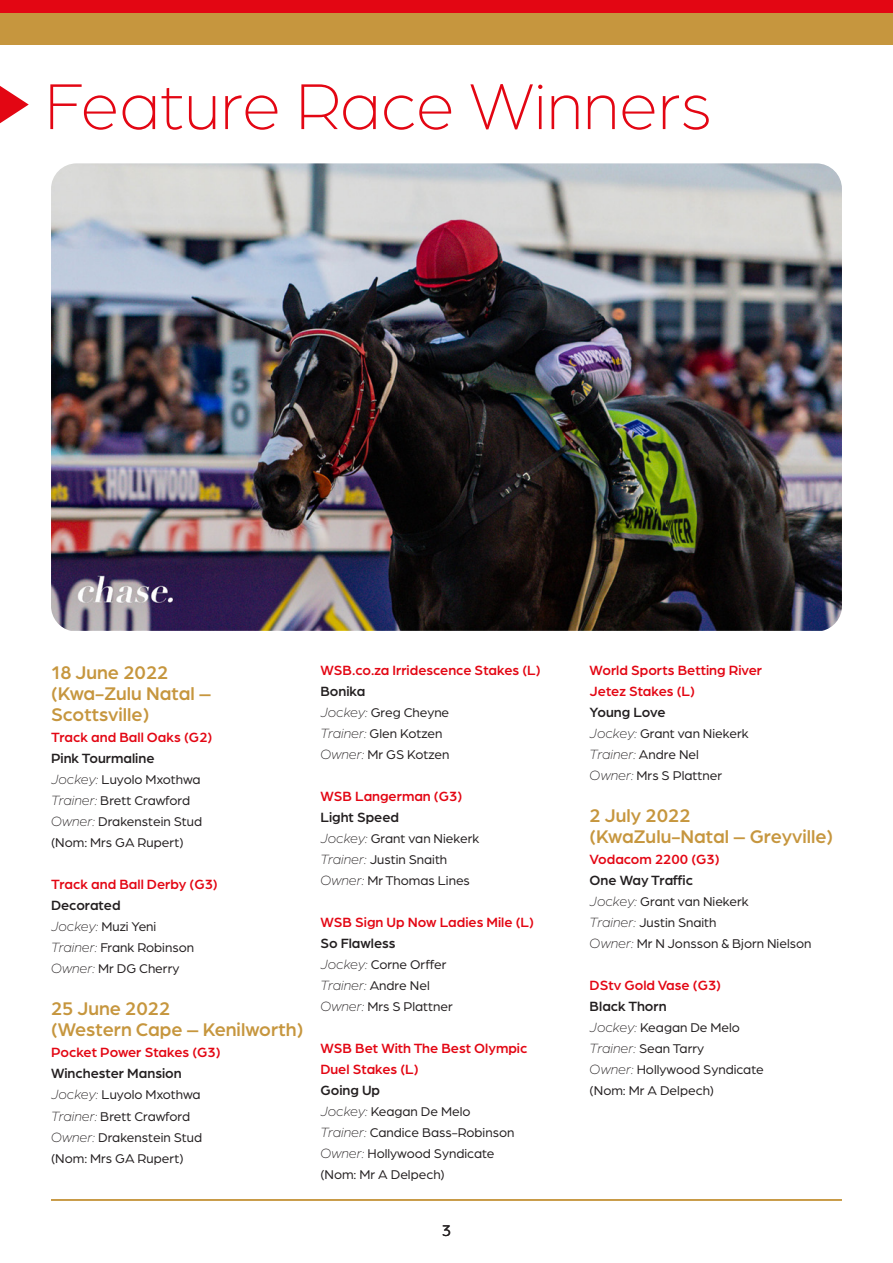
<style>
.page{position:relative;width:893px;height:1263px;background:#fff}
.page>*{position:absolute;margin:0;border:0;box-sizing:border-box;transform-origin:0 0}
.t1{font:300 69px "Arboria";color:#e30613}
.t2{font:500 19.5px/21px "Arboria";color:#c6963e}
.t3{font:16.5px "Arboria";color:#231f20}
.t4{font:500 14.25px/21px "Arboria";color:#e30613}
.t5{font:500 14.25px "Arboria";color:#231f20}
.t6{font:italic 300 14.25px "Arboria";color:#231f20}
.t7{font:13.5px/21px "Arboria";color:#231f20}
.s1{font-weight:300;font-style:italic;font-size:14.25px}
.s2{font-weight:400;font-style:normal;font-size:13.5px}
</style>
<div class="page">
<hr style="left:51px;top:1199px;width:791px;height:2px;background:#c6963e">
<div style="left:0;top:0;width:893px;height:45px;background:#c6963e"></div>
<div style="left:0;top:0;width:893px;height:13px;background:#e30613"></div>
<svg style="left:0;top:86px;width:29px;height:37px"></svg>
<img style="left:51px;top:163px;width:791px;height:468px">
<p class="t1" style="left:45px;top:63px;width:669px">Feature Race Winners</p>
<p class="t2" style="left:51px;top:661px;width:119px">18 June 2022</p>
<p class="t2" style="left:51px;top:682px;width:162px">(Kwa-Zulu Natal –<br>Scottsville)</p>
<p class="t4" style="left:51px;top:726px;width:163px">Track and Ball Oaks (G2)</p>
<p class="t5" style="left:51px;top:749px;width:105px">Pink Tourmaline</p>
<p class="t7" style="left:51px;top:769px;width:151px"><span class="s1">Jockey:</span> Luyolo Mxothwa</p>
<p class="t7" style="left:51px;top:790px;width:141px"><span class="s1">Trainer:</span> Brett Crawford</p>
<p class="t7" style="left:51px;top:811px;width:153px"><span class="s1">Owner:</span> Drakenstein Stud (Nom: Mrs GA Rupert)</p>
<p class="t4" style="left:51px;top:873px;width:168px">Track and Ball Derby (G3)</p>
<p class="t5" style="left:51px;top:896px;width:71px">Decorated</p>
<p class="t7" style="left:51px;top:916px;width:107px"><span class="s1">Jockey:</span> Muzi Yeni</p>
<p class="t7" style="left:51px;top:937px;width:145px"><span class="s1">Trainer:</span> Frank Robinson</p>
<p class="t7" style="left:51px;top:958px;width:130px"><span class="s1">Owner:</span> Mr DG Cherry</p>
<p class="t2" style="left:51px;top:997px;width:121px">25 June 2022</p>
<p class="t2" style="left:51px;top:1018px;width:254px">(Western Cape – Kenilworth)</p>
<p class="t4" style="left:51px;top:1041px;width:171px">Pocket Power Stakes (G3)</p>
<p class="t5" style="left:51px;top:1064px;width:132px">Winchester Mansion</p>
<p class="t7" style="left:51px;top:1084px;width:151px"><span class="s1">Jockey:</span> Luyolo Mxothwa</p>
<p class="t7" style="left:51px;top:1105px;width:141px"><span class="s1">Trainer:</span> Brett Crawford</p>
<p class="t7" style="left:51px;top:1126px;width:153px"><span class="s1">Owner:</span> Drakenstein Stud (Nom: Mrs GA Rupert)</p>
<p class="t4" style="left:320px;top:659px;width:222px">WSB.co.za Irridescence Stakes (L)</p>
<p class="t5" style="left:320px;top:682px;width:47px">Bonika</p>
<p class="t7" style="left:320px;top:701px;width:130px"><span class="s1">Jockey:</span> Greg Cheyne</p>
<p class="t7" style="left:320px;top:722px;width:124px"><span class="s1">Trainer:</span> Glen Kotzen</p>
<p class="t7" style="left:320px;top:743px;width:131px"><span class="s1">Owner:</span> Mr GS Kotzen</p>
<p class="t4" style="left:320px;top:785px;width:143px">WSB Langerman (G3)</p>
<p class="t5" style="left:320px;top:808px;width:80px">Light Speed</p>
<p class="t7" style="left:320px;top:827px;width:161px"><span class="s1">Jockey:</span> Grant van Niekerk</p>
<p class="t7" style="left:320px;top:848px;width:128px"><span class="s1">Trainer:</span> Justin Snaith</p>
<p class="t7" style="left:320px;top:869px;width:151px"><span class="s1">Owner:</span> Mr Thomas Lines</p>
<p class="t4" style="left:320px;top:911px;width:215px">WSB Sign Up Now Ladies Mile (L)</p>
<p class="t5" style="left:320px;top:934px;width:77px">So Flawless</p>
<p class="t7" style="left:320px;top:953px;width:128px"><span class="s1">Jockey:</span> Corne Orffer</p>
<p class="t6" style="left:320px;top:976px;width:111px">Trainer: <span class="s2">Andre Nel</span></p>
<p class="t7" style="left:320px;top:995px;width:134px"><span class="s1">Owner:</span> Mrs S Plattner</p>
<p class="t4" style="left:320px;top:1037px;width:208px">WSB Bet With The Best Olympic<br>Duel Stakes (L)</p>
<p class="t5" style="left:320px;top:1081px;width:61px">Going Up</p>
<p class="t7" style="left:320px;top:1100px;width:152px"><span class="s1">Jockey:</span> Keagan De Melo</p>
<p class="t7" style="left:320px;top:1121px;width:196px"><span class="s1">Trainer:</span> Candice Bass-Robinson</p>
<p class="t7" style="left:320px;top:1142px;width:176px"><span class="s1">Owner:</span> Hollywood Syndicate (Nom: Mr A Delpech)</p>
<p class="t3" style="left:442px;top:1219px;width:11px">3</p>
<p class="t4" style="left:590px;top:659px;width:174px">World Sports Betting River<br>Jetez Stakes (L)</p>
<p class="t5" style="left:590px;top:703px;width:77px">Young Love</p>
<p class="t7" style="left:590px;top:722px;width:161px"><span class="s1">Jockey:</span> Grant van Niekerk</p>
<p class="t6" style="left:590px;top:745px;width:111px">Trainer: <span class="s2">Andre Nel</span></p>
<p class="t7" style="left:590px;top:764px;width:134px"><span class="s1">Owner:</span> Mrs S Plattner</p>
<p class="t2" style="left:590px;top:804px;width:102px">2 July 2022</p>
<p class="t2" style="left:590px;top:825px;width:245px">(KwaZulu-Natal – Greyville)</p>
<p class="t4" style="left:590px;top:848px;width:132px">Vodacom 2200 (G3)</p>
<p class="t5" style="left:590px;top:871px;width:105px">One Way Traffic</p>
<p class="t7" style="left:590px;top:890px;width:161px"><span class="s1">Jockey:</span> Grant van Niekerk</p>
<p class="t7" style="left:590px;top:911px;width:128px"><span class="s1">Trainer:</span> Justin Snaith</p>
<p class="t7" style="left:590px;top:932px;width:223px"><span class="s1">Owner:</span> Mr N Jonsson &amp; Bjorn Nielson</p>
<p class="t4" style="left:590px;top:974px;width:133px">DStv Gold Vase (G3)</p>
<p class="t5" style="left:590px;top:997px;width:78px">Black Thorn</p>
<p class="t7" style="left:590px;top:1016px;width:152px"><span class="s1">Jockey:</span> Keagan De Melo</p>
<p class="t7" style="left:590px;top:1037px;width:116px"><span class="s1">Trainer:</span> Sean Tarry</p>
<p class="t7" style="left:590px;top:1058px;width:176px"><span class="s1">Owner:</span> Hollywood Syndicate (Nom: Mr A Delpech)</p>
</div>
